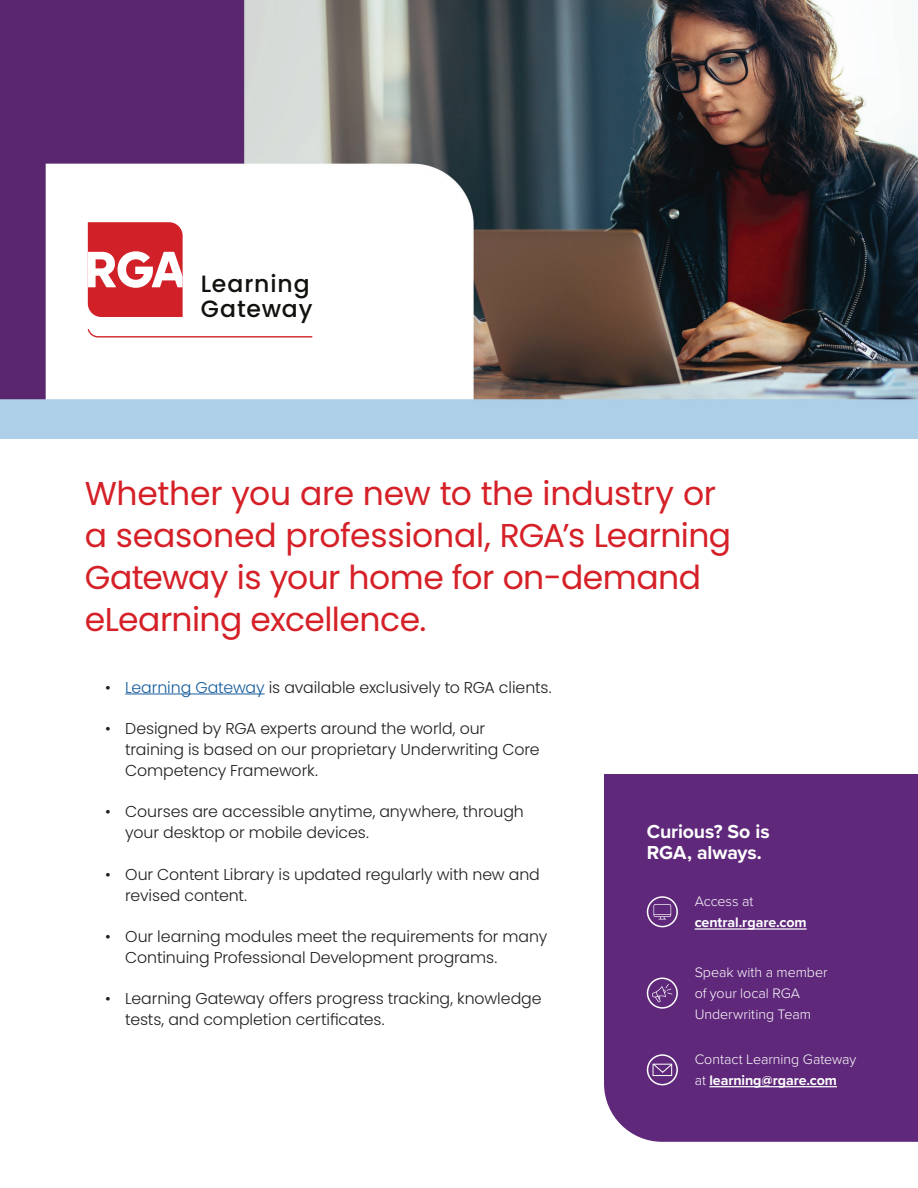
<style>
.page{position:relative;width:918px;height:1188px;background:#fff}
.page>*{position:absolute;margin:0;border:0;box-sizing:border-box;transform-origin:0 0}
.t1{font:33px/42px "Poppins";letter-spacing:-.015em;color:#d52027}
.t2{font:500 23.55px/24.9px "Poppins";letter-spacing:.04em;color:#10120d}
.t3{font:700 19.5px/21px "Proxima Nova";letter-spacing:-.005em;color:#fff}
.t4{font:300 15.75px/21px "Poppins";letter-spacing:-.005em;color:#231f20}
.t5{font:300 14.25px/21px "Proxima Nova";color:#fff}
.t6{font:700 14.25px "Proxima Nova";letter-spacing:-.005em;color:#fff}
.s1{color:#175d9e}
.s2{font-weight:700}
</style>
<div class="page">
<img style="left:0;top:0;width:918px;height:438px">
<div style="left:604px;top:775px;width:314px;height:367px;background:#5f287a"></div>
<div style="left:647px;top:896px;width:31px;height:31px;border:2px solid #fff;border-radius:50%"></div>
<div style="left:105px;top:1104px;width:31px;height:31px;border:2px solid #fff;border-radius:50%"></div>
<div style="left:647px;top:1054px;width:31px;height:31px;border:2px solid #fff;border-radius:50%"></div>
<div style="left:653px;top:1064px;width:19px;height:12px;border:1px solid #fff"></div>
<svg style="left:653px;top:1063px;width:19px;height:10px"></svg>
<div style="left:647px;top:978px;width:31px;height:31px;border:2px solid #fff;border-radius:50%"></div>
<div style="left:105px;top:1156px;width:31px;height:31px;border:2px solid #fff;border-radius:50%"></div>
<hr style="left:125px;top:694px;width:140px;height:1px;background:#175d9e">
<hr style="left:709px;top:1086px;width:128px;height:1px;background:#fff">
<hr style="left:695px;top:928px;width:112px;height:2px;background:#fff">
<svg style="left:88px;top:222px;width:95px;height:95px"></svg>
<svg style="left:88px;top:329px;width:224px;height:9px"></svg>
<svg style="left:654px;top:904px;width:17px;height:15px"></svg>
<svg style="left:652px;top:984px;width:20px;height:18px"></svg>
<h2 class="t2" style="left:201px;top:272px;width:113px">Learning<br>Gateway</h2>
<h1 class="t1" style="left:85px;top:472px;width:648px">Whether you are new to the industry or a seasoned professional, RGA’s Learning Gateway is your home for on-demand eLearning excellence.</h1>
<p class="t4" style="left:105px;top:677px;width:448px">• <span class="s1">Learning Gateway</span> is available exclusively to RGA clients.</p>
<p class="t4" style="left:125px;top:718px;width:416px;text-indent:-20px">• Designed by RGA experts around the world, our training is based on our proprietary Underwriting Core<br>Competency Framework.</p>
<p class="t4" style="left:125px;top:801px;width:400px;text-indent:-20px">• Courses are accessible anytime, anywhere, through your desktop or mobile devices.</p>
<p class="t4" style="left:125px;top:864px;width:416px;text-indent:-20px">• Our Content Library is updated regularly with new and revised content.</p>
<p class="t4" style="left:125px;top:926px;width:424px;text-indent:-20px">• Our learning modules meet the requirements for many<br>Continuing Professional Development programs.</p>
<p class="t4" style="left:125px;top:988px;width:418px;text-indent:-20px">• Learning Gateway offers progress tracking, knowledge tests, and completion certificates.</p>
<p class="t3" style="left:647px;top:821px;width:124px">Curious? So is<br>RGA, always.</p>
<p class="t5" style="left:695px;top:890px;width:60px">Access at</p>
<p class="t6" style="left:695px;top:912px;width:114px">central.rgare.com</p>
<p class="t5" style="left:695px;top:961px;width:135px">Speak with a member of your local RGA<br>Underwriting Team</p>
<p class="t5" style="left:695px;top:1048px;width:163px">Contact Learning Gateway at <span class="s2">learning@rgare.com</span></p>
</div>
